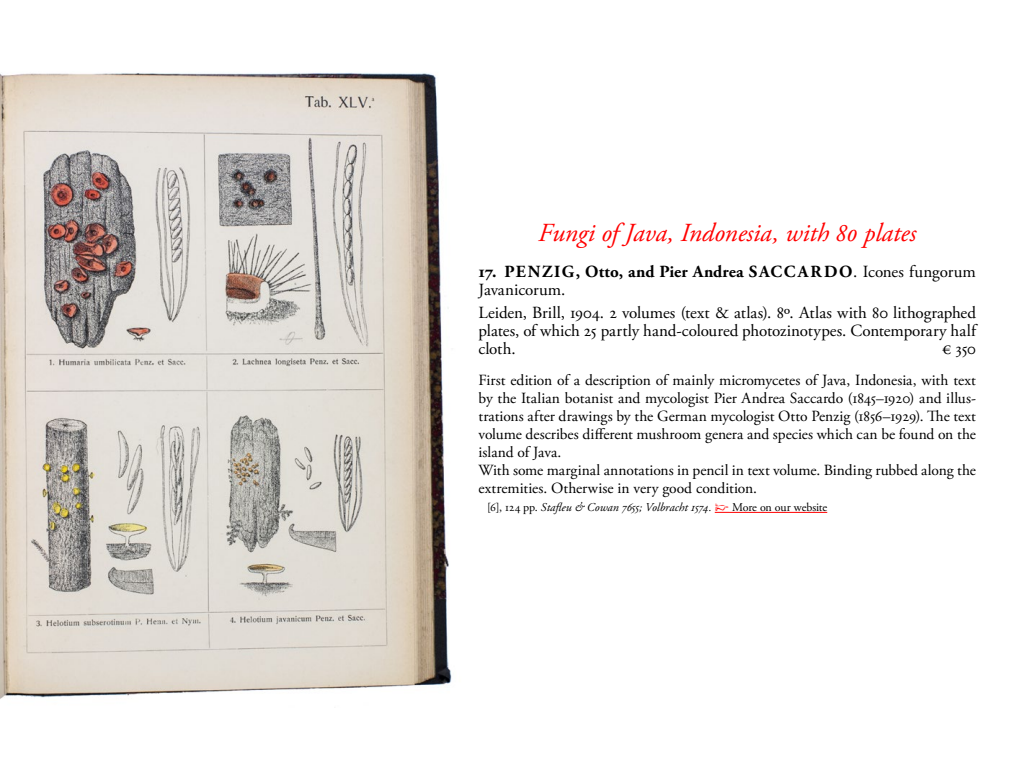
<style>
.page{position:relative;width:1024px;height:768px;background:#fff}
.page>*{position:absolute;margin:0;border:0;box-sizing:border-box;transform-origin:0 0}
.t1{font:italic 26px "Adobe Garamond Pro";letter-spacing:-.005em;color:#f00}
.t2{font:17px/18px "Adobe Garamond Pro";letter-spacing:-.005em;color:#000;text-align:justify}
.t3{font:700 17px/18px "Adobe Garamond Pro";letter-spacing:.02em;color:#000}
.t4{font:15.5px/18px "Adobe Garamond Pro";letter-spacing:-.005em;color:#000}
.t5{font:italic 12px "Adobe Garamond Pro";letter-spacing:-.005em;color:#000}
.s1{font-weight:400}
.s2{font-style:normal}
.s3{font-family:"IM FELL English PRO Roman";font-style:normal;color:#f00}
</style>
<div class="page">
<svg style="left:715px;top:512px;width:14px;height:1px"></svg>
<hr style="left:729px;top:512px;width:98px;height:1px;background:#f00">
<img style="left:0;top:72px;width:452px;height:627px">
<h1 class="t1" style="left:538px;top:217px;width:379px">Fungi of Java, Indonesia, with 80 plates</h1>
<p class="t3" style="left:479px;top:263px;width:499px">17. PENZIG, Otto, and Pier Andrea SACC A R DO<span class="s1">. Icones fungorum<br>Javanicorum.</span></p>
<p class="t2" style="left:479px;top:304px;width:499px">Leiden, Brill, 1904. 2 volumes (text &amp; atlas). 8º. Atlas with 80 lithographed plates, of which 25 partly hand-coloured photozinotypes. Contemporary half cloth.</p>
<p class="t2" style="left:942px;top:340px;width:35px">€ 350</p>
<p class="t4" style="left:479px;top:372px;width:499px">First edition of a description of mainly micromycetes of Java, Indonesia, with text by the Italian botanist and mycologist Pier Andrea Saccardo (1845–1920) and illus&shy;trations after drawings by the German mycologist Otto Penzig (1856–1929). The text volume describes different mushroom genera and species which can be found on the island of Java.<br>With some marginal annotations in pencil in text volume. Binding rubbed along the extremities. Otherwise in very good condition.</p>
<p class="t5" style="left:487px;top:500px;width:342px"><span class="s2">[6], 124 pp.</span> Stafleu &amp; Cowan 7655; Volbracht 1574. <span class="s3">☞</span> <span class="s2">More on our website</span></p>
</div>
